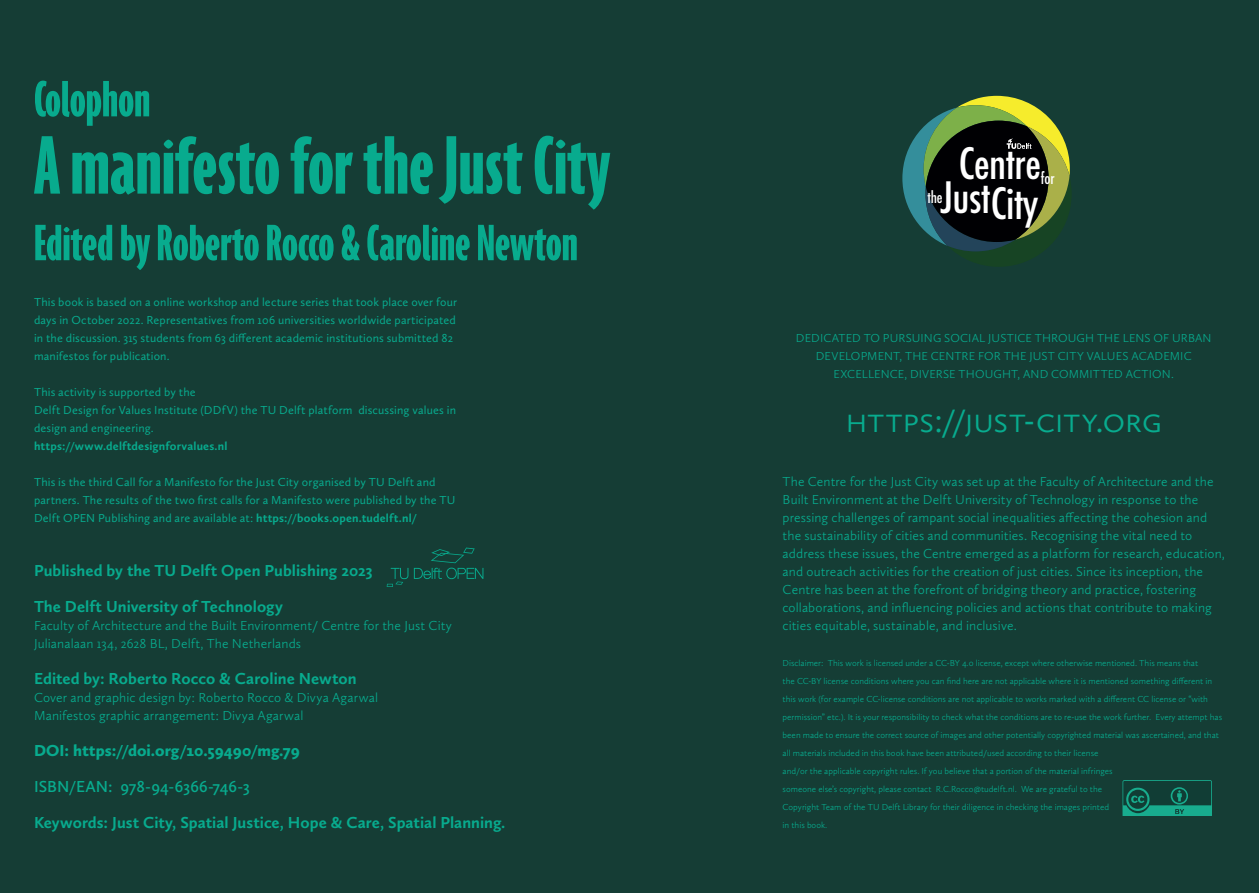
<style>
.page{position:relative;width:1259px;height:893px;background:#153d35}
.page>*{position:absolute;margin:0;border:0;box-sizing:border-box;transform-origin:0 0}
.Headline_180{font:700 ultra-condensed 90px "Agenda";color:#08ab8e;scale:1.05 1}
.Headline_180-2{font:700 ultra-condensed 55.5px "Agenda";color:#08ab8e;scale:1.05 1}
.t1{font:500 condensed 42px/33.2px "Futura";letter-spacing:-.01em;color:#fff}
._8_pt_Small_Text{font:300 36px "Calluna Sans";letter-spacing:-.01em;color:#08ab8e}
._8_pt_Small_Text-2{font:700 16.5px "Calluna Sans";color:#08ab8e}
._8_pt_Small_Text-3{font:900 16.5px "Calluna Sans";color:#08ab8e}
._8_pt_Small_Text-4{font:600 16.5px "Calluna Sans";color:#08ab8e}
.t2{font:500 condensed 15.45px "Futura";letter-spacing:-.01em;color:#fff}
._8_pt_Small_Text-5{font:300 13.5px/18px "Calluna Sans";letter-spacing:.01em;color:#08ab8e}
._8_pt_Small_Text-6{font:12px/18px "Calluna Sans";letter-spacing:.01em;color:#08ab8e}
._8_pt_Small_Text-7{font:300 12px/18px "Calluna Sans";letter-spacing:.01em;color:#08ab8e;text-align:center}
._8_pt_Small_Text-8{font:700 12px "Calluna Sans";letter-spacing:.015em;color:#08ab8e}
._8_pt_Small_Text-9{font:300 9px/18px "Calluna Sans";color:#08ab8e}
.s1{font-weight:700}
</style>
<div class="page">
<svg style="left:902px;top:96px;width:169px;height:171px"></svg>
<svg style="left:1122px;top:780px;width:90px;height:36px"></svg>
<svg style="left:414px;top:548px;width:69px;height:31px"></svg>
<svg style="left:387px;top:568px;width:21px;height:19px"></svg>
<p class="Headline_180-2" style="left:34px;top:69px;width:112px">Colophon</p>
<p class="Headline_180" style="left:34px;top:116px;width:550px">A manifesto for the Just City</p>
<p class="Headline_180-2" style="left:34px;top:213px;width:519px">Edited by Roberto Rocco &amp; Caroline Newton</p>
<p class="_8_pt_Small_Text-6" style="left:34px;top:293px;width:425px">This book is based on a online workshop and lecture series that took place over four days in October 2022. Representatives from 106 universities worldwide participated in the discussion. 315 students from 63 different academic institutions submitted 82 manifestos for publication.</p>
<p class="_8_pt_Small_Text-6" style="left:34px;top:383px;width:163px">This activity is supported by the</p>
<p class="_8_pt_Small_Text-6" style="left:34px;top:401px;width:423px">Delft Design for Values Institute (DDfV) the TU Delft platform discussing values in design and engineering.</p>
<p class="_8_pt_Small_Text-8" style="left:34px;top:439px;width:195px">https://www.delftdesignforvalues.nl</p>
<p class="_8_pt_Small_Text-6" style="left:34px;top:473px;width:423px">This is the third Call for a Manifesto for the Just City organised by TU Delft and partners. The results of the two first calls for a Manifesto were published by the TU<br>Delft OPEN Publishing and are available at: <span class="s1">https://books.open.tudelft.nl/</span></p>
<p class="_8_pt_Small_Text-2" style="left:34px;top:560px;width:340px">Published by the TU Delft Open Publishing 2023</p>
<p class="_8_pt_Small_Text-2" style="left:34px;top:596px;width:250px">The Delft University of Technology</p>
<p class="_8_pt_Small_Text-5" style="left:34px;top:616px;width:419px">Faculty of Architecture and the Built Environment/ Centre for the Just City</p>
<p class="_8_pt_Small_Text-5" style="left:34px;top:634px;width:269px">Julianalaan 134, 2628 BL, Delft, The Netherlands</p>
<p class="_8_pt_Small_Text-2" style="left:34px;top:668px;width:324px">Edited by: Roberto Rocco &amp; Caroline Newton</p>
<p class="_8_pt_Small_Text-5" style="left:34px;top:688px;width:346px">Cover and graphic design by: Roberto Rocco &amp; Divya Agarwal</p>
<p class="_8_pt_Small_Text-5" style="left:34px;top:706px;width:271px">Manifestos graphic arrangement: Divya Agarwal</p>
<p class="_8_pt_Small_Text-3" style="left:34px;top:740px;width:267px">DOI: https://doi.org/10.59490/mg.79</p>
<p class="_8_pt_Small_Text-4" style="left:34px;top:776px;width:217px">ISBN/EAN: 978-94-6366-746-3</p>
<p class="_8_pt_Small_Text-2" style="left:34px;top:812px;width:473px">Keywords: Just City, Spatial Justice, Hope &amp; Care, Spatial Planning.</p>
<p class="t1" style="left:940px;top:148px;width:102px;text-indent:18px">Centre<br>Just</p>
<p class="t2" style="left:1041px;top:169px;width:15px">for</p>
<p class="t1" style="left:990px;top:187px;width:49px">City</p>
<p class="t2" style="left:927px;top:187px;width:17px">the</p>
<p class="_8_pt_Small_Text-7" style="left:796px;top:329px;width:417px">DEDICATED TO PURSUING SOCIAL JUSTICE THROUGH THE LENS OF URBAN<br>DEVELOPMENT, THE CENTRE FOR THE JUST CITY VALUES ACADEMIC<br>EXCELLENCE, DIVERSE THOUGHT, AND COMMITTED ACTION.</p>
<p class="_8_pt_Small_Text" style="left:845px;top:398px;width:318px">https://just-city.org</p>
<p class="_8_pt_Small_Text-5" style="left:782px;top:472px;width:444px">The Centre for the Just City was set up at the Faculty of Architecture and the Built Environment at the Delft University of Technology in response to the pressing challenges of rampant social inequalities affecting the cohesion and the sustainability of cities and communities. Recognising the vital need to address these issues, the Centre emerged as a platform for research, education, and outreach activities for the creation of just cities. Since its inception, the Centre has been at the forefront of bridging theory and practice, fostering collaborations, and influencing policies and actions that contribute to making cities equitable, sustainable, and inclusive.</p>
<p class="_8_pt_Small_Text-9" style="left:782px;top:654px;width:441px">Disclaimer: This work is licensed under a CC-BY 4.0 license, except where otherwise mentioned. This means that<br>the CC-BY license conditions where you can find here are not applicable where it is mentioned something different in this work (for example CC-license conditions are not applicable to works marked with a different CC license or “with permission” etc.). It is your responsibility to check what the conditions are to re-use the work further. Every attempt has been made to ensure the correct source of images and other potentially copyrighted material was ascertained, and that all materials included in this book have been attributed/used according to their license<br>and/or the applicable copyright rules. If you believe that a portion of the material infringes<br>someone else’s copyright, please contact R.C.Rocco@tudelft.nl. We are grateful to the<br>Copyright Team of the TU Delft Library for their diligence in checking the images printed<br>in this book.</p>
</div>
